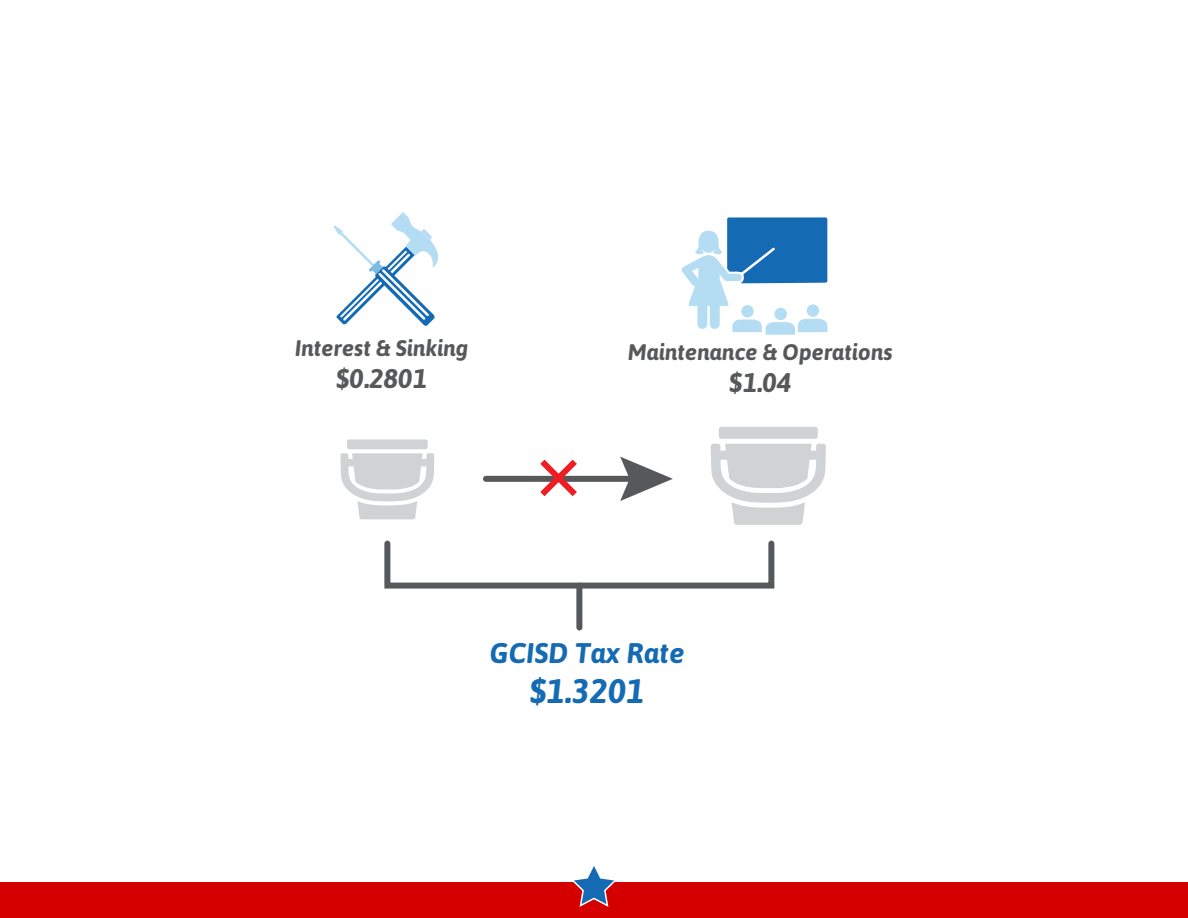
<style>
.page{position:relative;width:1188px;height:918px;background:#fff}
.page>*{position:absolute;margin:0;border:0;box-sizing:border-box;transform-origin:0 0}
.t1{font:italic 700 34.05px "Asap";color:#156ab4}
.t2{font:italic 700 28.35px "Asap";color:#156ab4}
.t3{font:italic 700 27px "Asap";color:#57585a}
.t4{font:italic 700 22.5px "Asap";color:#57585a}
</style>
<div class="page">
<div style="left:0;top:882px;width:1188px;height:36px;background:#d40000"></div>
<svg style="left:573px;top:866px;width:42px;height:41px"></svg>
<svg style="left:333px;top:212px;width:105px;height:114px"></svg>
<div style="left:384px;top:541px;width:390px;height:48px;border:6px solid #57585a"></div>
<div style="left:576px;top:586px;width:6px;height:42px;background:#57585a"></div>
<div style="left:486px;top:476px;width:151px;height:6px;background:#57585a"></div>
<svg style="left:620px;top:457px;width:53px;height:44px"></svg>
<svg style="left:534px;top:459px;width:49px;height:38px"></svg>
<svg style="left:682px;top:217px;width:145px;height:118px"></svg>
<svg style="left:340px;top:453px;width:94px;height:66px"></svg>
<div style="left:347px;top:439px;width:81px;height:10px;background:#d1d2d4;border-radius:2px"></div>
<svg style="left:711px;top:444px;width:115px;height:81px"></svg>
<div style="left:719px;top:427px;width:99px;height:12px;background:#d1d2d4;border-radius:3px"></div>
<p class="t4" style="left:295px;top:335px;width:175px">Interest &amp; Sinking</p>
<p class="t3" style="left:336px;top:363px;width:92px">$0.2801</p>
<p class="t4" style="left:628px;top:339px;width:267px">Maintenance &amp; Operations</p>
<p class="t3" style="left:729px;top:367px;width:64px">$1.04</p>
<p class="t2" style="left:490px;top:636px;width:196px">GCISD Tax Rate</p>
<h1 class="t1" style="left:530px;top:672px;width:116px">$1.3201</h1>
</div>
